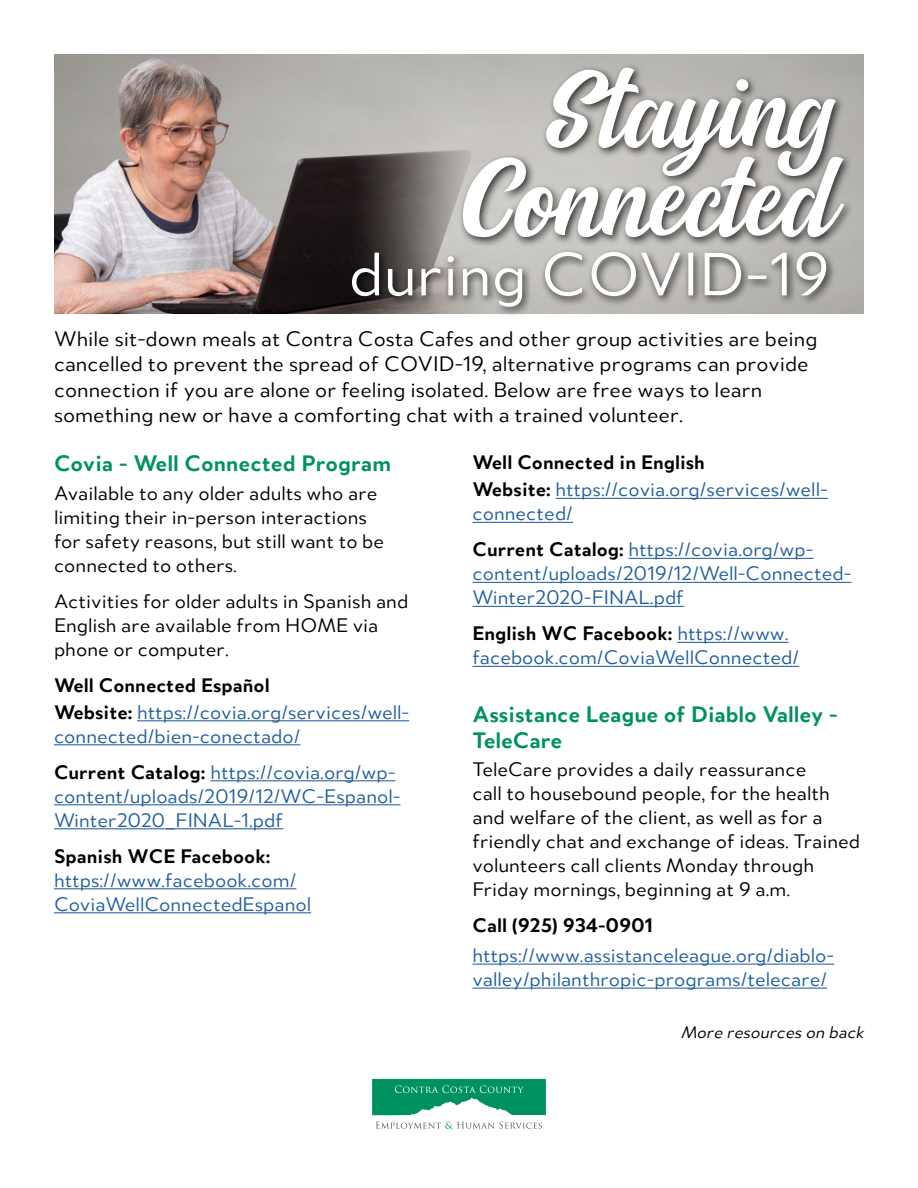
<style>
.page{position:relative;width:918px;height:1188px;background:#fff}
.page>*{position:absolute;margin:0;border:0;box-sizing:border-box;transform-origin:0 0}
.t1{font:101.85px/89.1px "Allora";color:#fff;text-align:right}
.t2{font:65.1px "Merel";color:#fff}
.t3{font:700 24px/25.5px "Merel";letter-spacing:-.005em;color:#00925e}
.t4{font:22.5px/25.5px "Merel";color:#000}
.t5{font:21px/24px "Merel";color:#215e9e}
.t6{font:21px/24px "Merel";color:#000}
.t7{font:700 21px "Merel";color:#000}
.t8{font:italic 18px "Merel";color:#000}
.s1{font-weight:700;color:#000}
</style>
<div class="page">
<img style="left:54px;top:54px;width:810px;height:260px">
<div style="left:348px;top:63px;width:506px;height:254px;background:#000;opacity:.75"></div>
<svg style="left:376px;top:1122px;width:166px;height:7px"></svg>
<svg style="left:372px;top:1079px;width:174px;height:36px"></svg>
<hr style="left:137px;top:720px;width:272px;height:1px;background:#215e9e">
<hr style="left:54px;top:744px;width:246px;height:1px;background:#215e9e">
<hr style="left:210px;top:780px;width:185px;height:1px;background:#215e9e">
<hr style="left:54px;top:804px;width:347px;height:1px;background:#215e9e">
<hr style="left:54px;top:828px;width:229px;height:1px;background:#215e9e">
<hr style="left:54px;top:888px;width:242px;height:1px;background:#215e9e">
<hr style="left:54px;top:912px;width:257px;height:1px;background:#215e9e">
<hr style="left:556px;top:498px;width:272px;height:1px;background:#215e9e">
<hr style="left:472px;top:522px;width:101px;height:1px;background:#215e9e">
<hr style="left:628px;top:558px;width:185px;height:1px;background:#215e9e">
<hr style="left:472px;top:582px;width:380px;height:1px;background:#215e9e">
<hr style="left:472px;top:606px;width:212px;height:1px;background:#215e9e">
<hr style="left:677px;top:642px;width:112px;height:1px;background:#215e9e">
<hr style="left:472px;top:666px;width:327px;height:1px;background:#215e9e">
<hr style="left:472px;top:964px;width:362px;height:1px;background:#215e9e">
<hr style="left:472px;top:988px;width:355px;height:1px;background:#215e9e">
<h1 class="t1" style="left:455px;top:62px;width:377px">Staying<br>Connected</h1>
<h2 class="t2" style="left:349px;top:226px;width:483px">during COVID-19</h2>
<p class="t4" style="left:54px;top:324px;width:765px">While sit-down meals at Contra Costa Cafes and other group activities are being cancelled to prevent the spread of COVID-19, alternative programs can provide connection if you are alone or feeling isolated. Below are free ways to learn something new or have a comforting chat with a trained volunteer.</p>
<p class="t3" style="left:54px;top:449px;width:339px">Covia - Well Connected Program</p>
<p class="t6" style="left:54px;top:479px;width:332px">Available to any older adults who are limiting their in-person interactions for safety reasons, but still want to be connected to others.</p>
<p class="t6" style="left:54px;top:587px;width:356px">Activities for older adults in Spanish and<br>English are available from HOME via phone or computer.</p>
<p class="t5" style="left:54px;top:670px;width:357px;line-height:27px"><span class="s1">Well Connected Español<br>Website:</span> https://covia.org/services/well-</p>
<p class="t5" style="left:54px;top:716px;width:343px;line-height:36px">connected/bien-conectado/<br><span class="s1">Current Catalog:</span> https://covia.org/wp-</p>
<p class="t5" style="left:54px;top:782px;width:348px">content/uploads/2019/12/WC-Espanol-<br>Winter2020_FINAL-1.pdf</p>
<p class="t7" style="left:54px;top:839px;width:218px">Spanish WCE Facebook:</p>
<p class="t5" style="left:54px;top:866px;width:259px">https://www.facebook.com/<br>CoviaWellConnectedEspanol</p>
<p class="t5" style="left:472px;top:448px;width:357px;line-height:27px"><span class="s1">Well Connected in English<br>Website:</span> https://covia.org/services/well-</p>
<p class="t5" style="left:472px;top:494px;width:342px;line-height:36px">connected/<br><span class="s1">Current Catalog:</span> https://covia.org/wp-</p>
<p class="t5" style="left:472px;top:560px;width:381px">content/uploads/2019/12/Well-Connected-<br>Winter2020-FINAL.pdf</p>
<p class="t5" style="left:472px;top:620px;width:328px"><span class="s1">English WC Facebook:</span> https://www. facebook.com/CoviaWellConnected/</p>
<p class="t3" style="left:472px;top:700px;width:367px">Assistance League of Diablo Valley -<br>TeleCare</p>
<p class="t6" style="left:472px;top:756px;width:389px">TeleCare provides a daily reassurance<br>call to housebound people, for the health and welfare of the client, as well as for a friendly chat and exchange of ideas. Trained volunteers call clients Monday through Friday mornings, beginning at 9 a.m.</p>
<p class="t7" style="left:472px;top:908px;width:182px">Call (925) 934-0901</p>
<p class="t5" style="left:472px;top:942px;width:363px">https://www.assistanceleague.org/diablo&shy;valley/philanthropic-programs/telecare/</p>
<p class="t8" style="left:681px;top:1019px;width:189px">More resourceson back</p>
</div>
